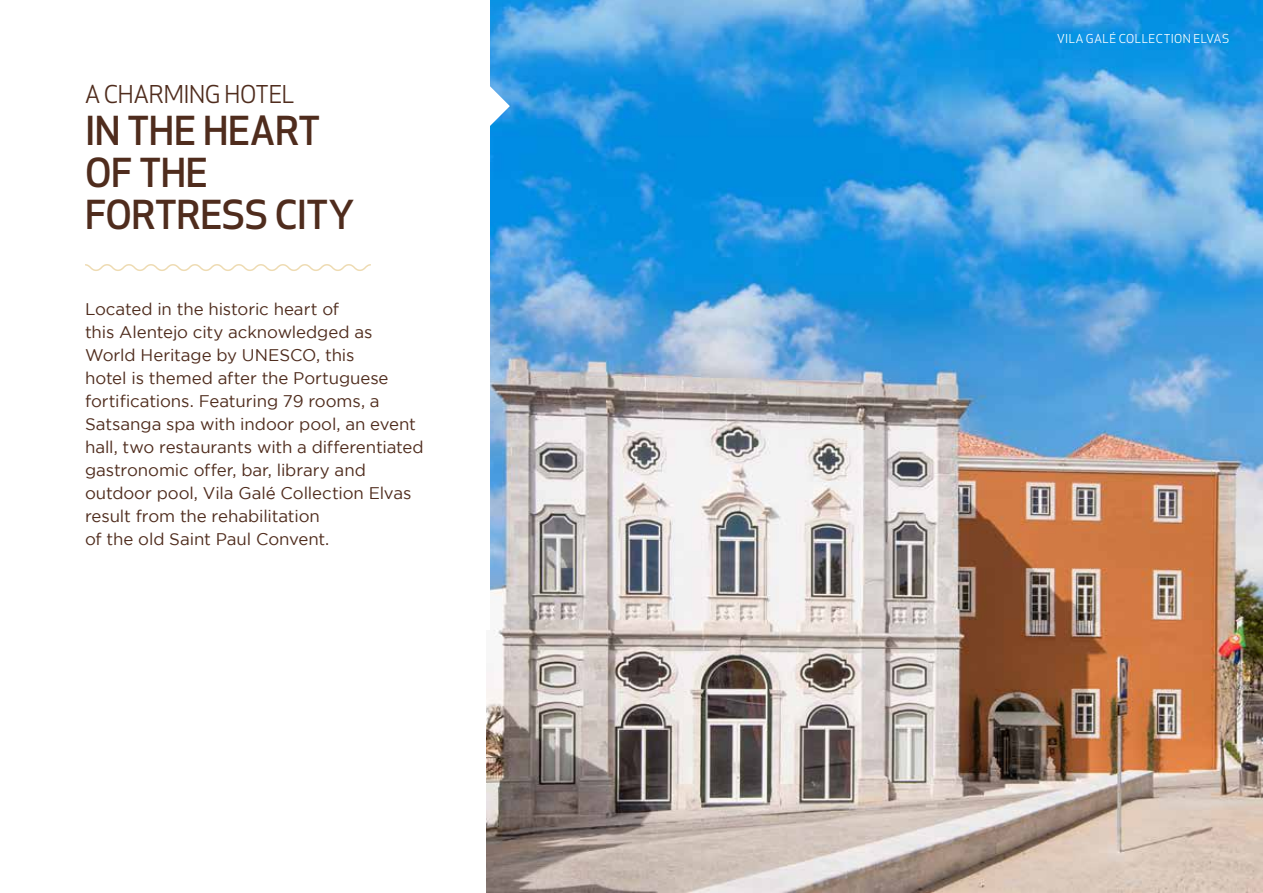
<style>
.page{position:relative;width:1263px;height:893px;background:#fff}
.page>*{position:absolute;margin:0;border:0;box-sizing:border-box;transform-origin:0 0}
.t1{font:500 39px/42px "Apex New";letter-spacing:-.01em;color:#4f2c1d}
.t2{font:24px "Apex New";letter-spacing:-.01em;color:#4f2c1d}
.t3{font:16.8px/23px "Gotham";letter-spacing:-.005em;color:#4f2c1d}
.t4{font:12px "Apex New";letter-spacing:.04em;color:#fff}
</style>
<div class="page">
<img style="left:487px;top:0;width:776px;height:893px">
<div style="left:0;top:0;width:489px;height:630px;background:#fff"></div>
<svg style="left:85px;top:264px;width:286px;height:7px"></svg>
<svg style="left:489px;top:85px;width:21px;height:42px"></svg>
<h2 class="t2" style="left:85px;top:79px;width:211px">A CHARMING HOTEL</h2>
<h1 class="t1" style="left:85px;top:109px;width:271px">IN THE HEART<br>OF THE<br>FORTRESS CITY</h1>
<p class="t3" style="left:85px;top:297px;width:340px">Located in the historic heart of<br>this Alentejo city acknowledged as World Heritage by UNESCO, this<br>hotel is themed after the Portuguese fortifications. Featuring 79 rooms, a Satsanga spa with indoor pool, an event hall, two restaurants with a differentiated gastronomic offer, bar, library and outdoor pool, Vila Galé Collection Elvas result from the rehabilitation<br>of the old Saint Paul Convent.</p>
<p class="t4" style="left:1057px;top:31px;width:174px">VILA GALÉ COLLECTION ELVAS</p>
</div>
